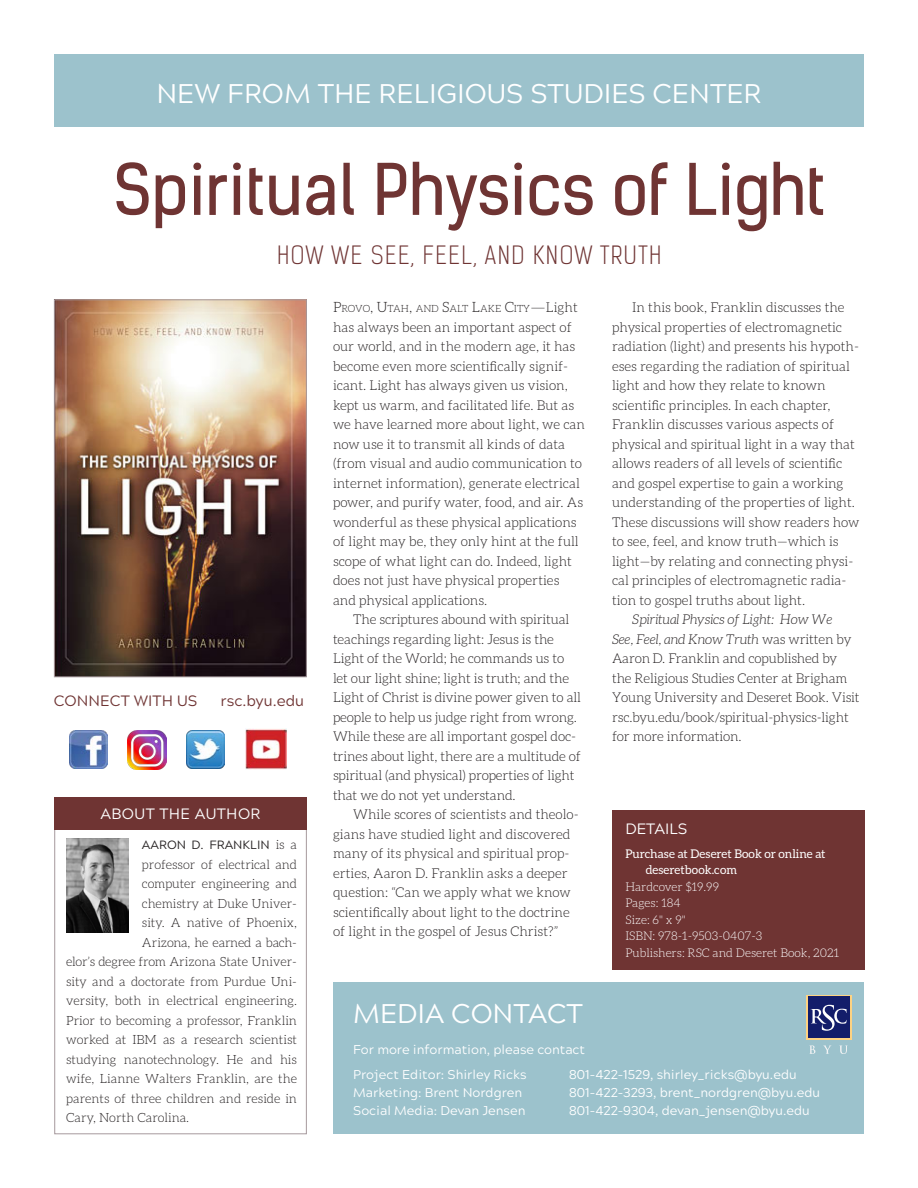
<style>
.page{position:relative;width:918px;height:1188px;background:#fff}
.page>*{position:absolute;margin:0;border:0;box-sizing:border-box;transform-origin:0 0}
.t1{font:67.5px "Kelson Sans";color:#6f3433}
.Contact_heading{font:27px "Acherus Grotesque";color:#fff}
.t2{font:300 24px "Kelson Sans";letter-spacing:.065em;color:#6f3433}
.Details_heading{font:15px "Acherus Grotesque";letter-spacing:.005em;color:#6f3433}
.About_Heading{font:15px "Acherus Grotesque";letter-spacing:.025em;color:#fff}
.Details_heading-2{font:15px "Acherus Grotesque";color:#fff}
.No_indent{font:300 13.5px/19.5px "Aleo";color:#231f20}
.About{font:300 12.75px "Aleo";color:#231f20}
.Contact{font:12.75px "Acherus Grotesque";color:#fff}
.About-2{font:300 12.75px "Aleo";letter-spacing:-.02em;color:#231f20}
.Details{font:300 12px "Aleo";color:#fff}
.Details-2{font:12px/16.5px "Aleo";color:#fff}
.About-3{font:12px "Acherus Grotesque";letter-spacing:-.005em;color:#231f20}
.No_indent-2{font:300 10.05px "Aleo";color:#231f20}
.s1{font-family:"Aleo";font-weight:300;font-size:12.75px}
.s2{font-size:14.25px}
.s3{font-size:13.5px}
.s4{font-style:italic}
</style>
<div class="page">
<div style="left:333px;top:983px;width:531px;height:151px;background:#9cc2cc"></div>
<svg style="left:806px;top:995px;width:45px;height:45px"></svg>
<div style="left:808px;top:996px;width:41px;height:42px;background:#131d6a"></div>
<svg style="left:811px;top:1005px;width:36px;height:26px"></svg>
<svg style="left:809px;top:1045px;width:6px;height:9px"></svg>
<svg style="left:823px;top:1045px;width:9px;height:9px"></svg>
<svg style="left:839px;top:1045px;width:9px;height:9px"></svg>
<img style="left:56px;top:302px;width:249px;height:373px">
<div style="left:54px;top:300px;width:253px;height:377px;border:1px solid #a6999d"></div>
<div style="left:54px;top:54px;width:810px;height:73px;background:#9cc2cc"></div>
<div style="left:612px;top:810px;width:252px;height:160px;background:#6f3433"></div>
<img style="left:70px;top:731px;width:37px;height:37px">
<img style="left:128px;top:731px;width:38px;height:38px">
<img style="left:187px;top:731px;width:37px;height:37px">
<img style="left:246px;top:729px;width:40px;height:40px">
<div style="left:55px;top:798px;width:252px;height:336px;border:1px solid #a6999d"></div>
<div style="left:55px;top:798px;width:252px;height:32px;background:#6f3433"></div>
<img style="left:66px;top:839px;width:62px;height:93px">
<p class="Contact_heading" style="left:156px;top:71px;width:607px">NEW FROM THE RELIGIOUS STUDIES CENTER</p>
<p class="t1" style="left:113px;top:148px;width:713px">Spiritual Physics of Light</p>
<p class="t2" style="left:277px;top:240px;width:386px">HOW WE SEE, FEEL, AND KNOW TRUTH</p>
<p class="Details_heading" style="left:54px;top:688px;width:145px">CONNECT WITH US</p>
<p class="Details_heading" style="left:221px;top:688px;width:85px">rsc.byu.edu</p>
<p class="About_Heading" style="left:101px;top:802px;width:162px">ABOUT THE AUTHOR</p>
<p class="About-3" style="left:142px;top:835px;width:157px">AARON D. FRANKLIN <span class="s1">is a</span></p>
<p class="About" style="left:142px;top:857px;width:157px">professor of electrical and</p>
<p class="About" style="left:142px;top:877px;width:157px">computer engineering and</p>
<p class="About" style="left:142px;top:896px;width:157px">chemistry at Duke Univer-</p>
<p class="About" style="left:142px;top:916px;width:157px">sity. A native of Phoenix,</p>
<p class="About-2" style="left:142px;top:935px;width:157px">Arizona, he earned a bach-</p>
<p class="About" style="left:66px;top:955px;width:232px">elor’s degree from Arizona State Univer-</p>
<p class="About" style="left:66px;top:974px;width:232px">sity and a doctorate from Purdue Uni-</p>
<p class="About" style="left:66px;top:994px;width:232px">versity, both in electrical engineering.</p>
<p class="About" style="left:66px;top:1013px;width:232px">Prior to becoming a professor, Franklin</p>
<p class="About" style="left:66px;top:1033px;width:232px">worked at IBM as a research scientist</p>
<p class="About" style="left:66px;top:1052px;width:232px">studying nanotechnology. He and his</p>
<p class="About" style="left:66px;top:1072px;width:232px">wife, Lianne Walters Franklin, are the</p>
<p class="About" style="left:66px;top:1091px;width:232px">parents of three children and reside in</p>
<p class="About" style="left:66px;top:1111px;width:125px">Cary, North Carolina.</p>
<p class="No_indent-2" style="left:333px;top:303px;width:246px"><span class="s2">P</span>ROVO<span class="s2">, U</span>TAH<span class="s2">,</span> AND <span class="s2">S</span>ALT <span class="s2">L</span>AKE <span class="s2">C</span>ITY<span class="s3">—Light</span></p>
<p class="No_indent" style="left:333px;top:317px;width:253px">has always been an important aspect of our world, and in the modern age, it has become even more scientifically signif&shy;icant. Light has always given us vision, kept us warm, and facilitated life. But as we have learned more about light, we can now use it to transmit all kinds of data (from visual and audio communication to internet information), generate electrical power, and purify water, food, and air. As wonderful as these physical applications of light may be, they only hint at the full scope of what light can do. Indeed, light does not just have physical properties and physical applications.</p>
<p class="No_indent" style="left:333px;top:610px;width:250px;text-indent:20px">The scriptures abound with spiritual teachings regarding light: Jesus is the Light of the World; he commands us to let our light shine; light is truth; and the Light of Christ is divine power given to all people to help us judge right from wrong.<br>While these are all important gospel doc&shy;trines about light, there are a multitude of spiritual (and physical) properties of light that we do not yet understand.</p>
<p class="No_indent" style="left:333px;top:805px;width:247px;text-indent:20px">While scores of scientists and theolo&shy;gians have studied light and discovered many of its physical and spiritual prop&shy;erties, Aaron D. Franklin asks a deeper question: “Can we apply what we know scientifically about light to the doctrine of light in the gospel of Jesus Christ?”</p>
<p class="No_indent" style="left:612px;top:298px;width:249px;text-indent:20px">In this book, Franklin discusses the physical properties of electromagnetic radiation (light) and presents his hypoth&shy;eses regarding the radiation of spiritual light and how they relate to known scientific principles. In each chapter, Franklin discusses various aspects of physical and spiritual light in a way that allows readers of all levels of scientific and gospel expertise to gain a working understanding of the properties of light.<br>These discussions will show readers how to see, feel, and know truth—which is light—by relating and connecting physi&shy;cal principles of electromagnetic radia&shy;tion to gospel truths about light.</p>
<p class="No_indent" style="left:612px;top:610px;width:249px;text-indent:20px"><span class="s4">Spiritual Physics of Light: How We<br>See, Feel, and Know Truth</span> was written by Aaron D. Franklin and copublished by the Religious Studies Center at Brigham Young University and Deseret Book. Visit rsc.byu.edu/book/spiritual-physics-light for more information.</p>
<p class="Details_heading-2" style="left:626px;top:816px;width:63px">DETAILS</p>
<p class="Details-2" style="left:646px;top:845px;width:181px;text-indent:-20px">Purchase at Deseret Book or online at deseretbook.com</p>
<p class="Details" style="left:626px;top:880px;width:95px">Hardcover $19.99</p>
<p class="Details" style="left:626px;top:896px;width:56px">Pages: 184</p>
<p class="Details" style="left:626px;top:913px;width:62px">Size: 6" x 9"</p>
<p class="Details" style="left:626px;top:929px;width:138px">ISBN: 978-1-9503-0407-3</p>
<p class="Details" style="left:626px;top:946px;width:215px">Publishers: RSC and Deseret Book, 2021</p>
<p class="Contact_heading" style="left:353px;top:990px;width:231px">MEDIA CONTACT</p>
<p class="Contact" style="left:353px;top:1039px;width:233px">For more information, please contact</p>
<p class="Contact" style="left:353px;top:1064px;width:175px">Project Editor: Shirley Ricks</p>
<p class="Contact" style="left:569px;top:1064px;width:229px">801-422-1529, shirley_ricks@byu.edu</p>
<p class="Contact" style="left:353px;top:1082px;width:170px">Marketing: Brent Nordgren</p>
<p class="Contact" style="left:569px;top:1082px;width:253px">801-422-3293, brent_nordgren@byu.edu</p>
<p class="Contact" style="left:353px;top:1100px;width:174px">Social Media: Devan Jensen</p>
<p class="Contact" style="left:569px;top:1100px;width:242px">801-422-9304, devan_jensen@byu.edu</p>
</div>
